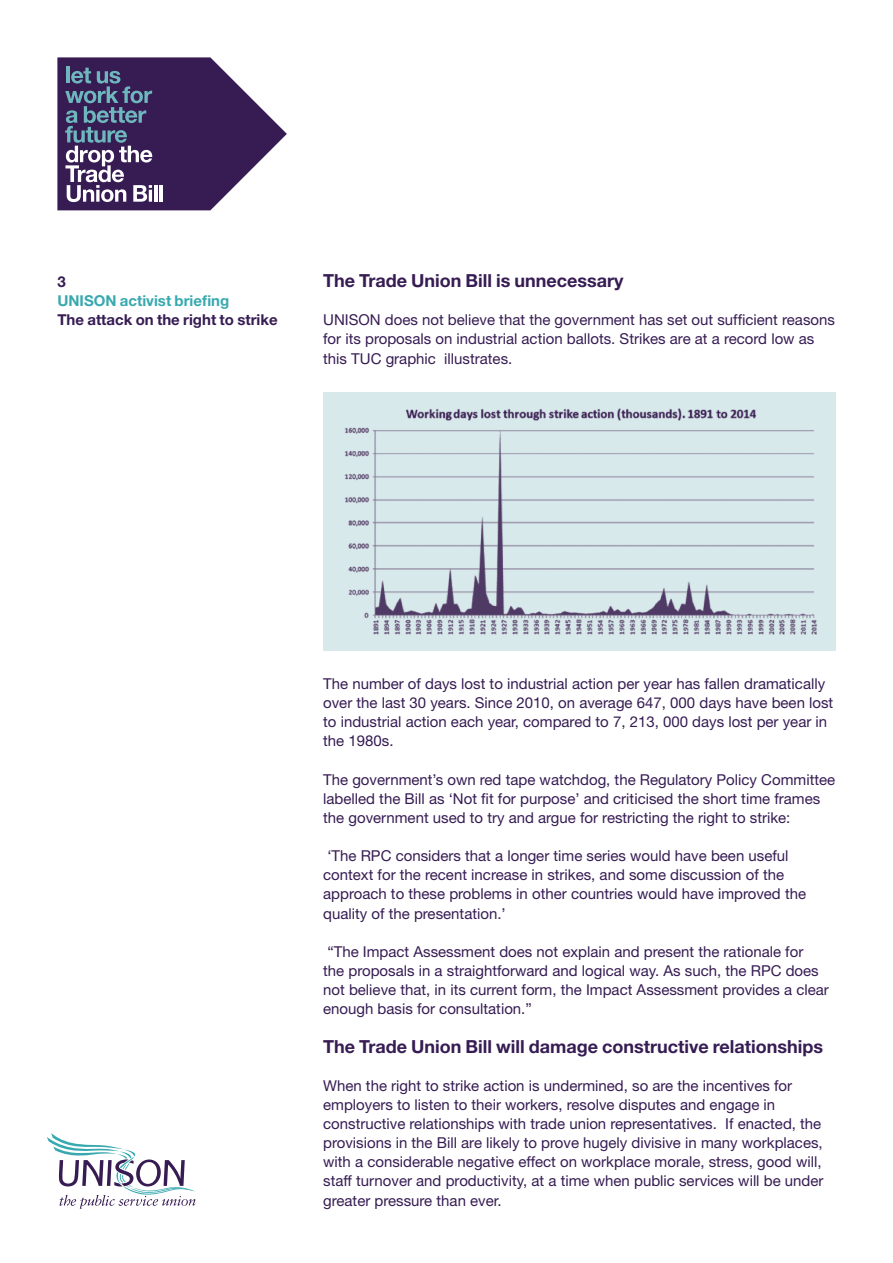
<style>
.page{position:relative;width:893px;height:1263px;background:#fff}
.page>*{position:absolute;margin:0;border:0;box-sizing:border-box;transform-origin:0 0}
.t1{font:700 18px "Helvetica Neue";color:#361c53}
.Body{font:15px/19.2px "Helvetica Neue";color:#361c53}
.t2{font:700 15px "Helvetica Neue";color:#361c53}
.t3{font:700 15px "Helvetica Neue";color:#37a9af}
</style>
<div class="page">
<svg style="left:57px;top:57px;width:230px;height:153px"></svg>
<hr style="left:154px;top:185px;width:3px;height:17px;background:#fff">
<hr style="left:160px;top:185px;width:3px;height:17px;background:#fff">
<svg style="left:47px;top:1133px;width:149px;height:76px"></svg>
<div style="left:323px;top:392px;width:513px;height:259px;background:#d8e9eb"></div>
<img style="left:344px;top:408px;width:473px;height:227px">
<h1 class="t2" style="left:57px;top:272px;width:10px">3</h1>
<h1 class="t3" style="left:57px;top:292px;width:173px">UNISON activist briefing</h1>
<h1 class="t2" style="left:57px;top:311px;width:222px">The attack on the right to strike</h1>
<h3 class="t1" style="left:323px;top:269px;width:302px">The Trade Union Bill is unnecessary</h3>
<p class="Body" style="left:323px;top:310px;width:513px">UNISON does not believe that the government has set out sufficient reasons for its proposals on industrial action ballots. Strikes are at a record low as this TUC graphic illustrates.</p>
<p class="Body" style="left:323px;top:674px;width:512px">The number of days lost to industrial action per year has fallen dramatically over the last 30 years. Since 2010, on average 647, 000 days have been lost to industrial action each year, compared to 7, 213, 000 days lost per year in the 1980s.</p>
<p class="Body" style="left:323px;top:769px;width:514px">The government’s own red tape watchdog, the Regulatory Policy Committee labelled the Bill as ‘Not fit for purpose’ and criticised the short time frames the government used to try and argue for restricting the right to strike:</p>
<p class="Body" style="left:323px;top:846px;width:484px">‘The RPC considers that a longer time series would have been useful context for the recent increase in strikes, and some discussion of the approach to these problems in other countries would have improved the quality of the presentation.’</p>
<p class="Body" style="left:323px;top:942px;width:507px">“The Impact Assessment does not explain and present the rationale for<br>the proposals in a straightforward and logical way. As such, the RPC does not believe that, in its current form, the Impact Assessment provides a clear enough basis for consultation.”</p>
<h3 class="t1" style="left:323px;top:1035px;width:501px">The Trade Union Bill will damage constructive relationships</h3>
<p class="Body" style="left:323px;top:1075px;width:502px">When the right to strike action is undermined, so are the incentives for employers to listen to their workers, resolve disputes and engage in constructive relationships with trade union representatives. If enacted, the provisions in the Bill are likely to prove hugely divisive in many workplaces, with a considerable negative effect on workplace morale, stress, good will, staff turnover and productivity, at a time when public services will be under greater pressure than ever.</p>
</div>
